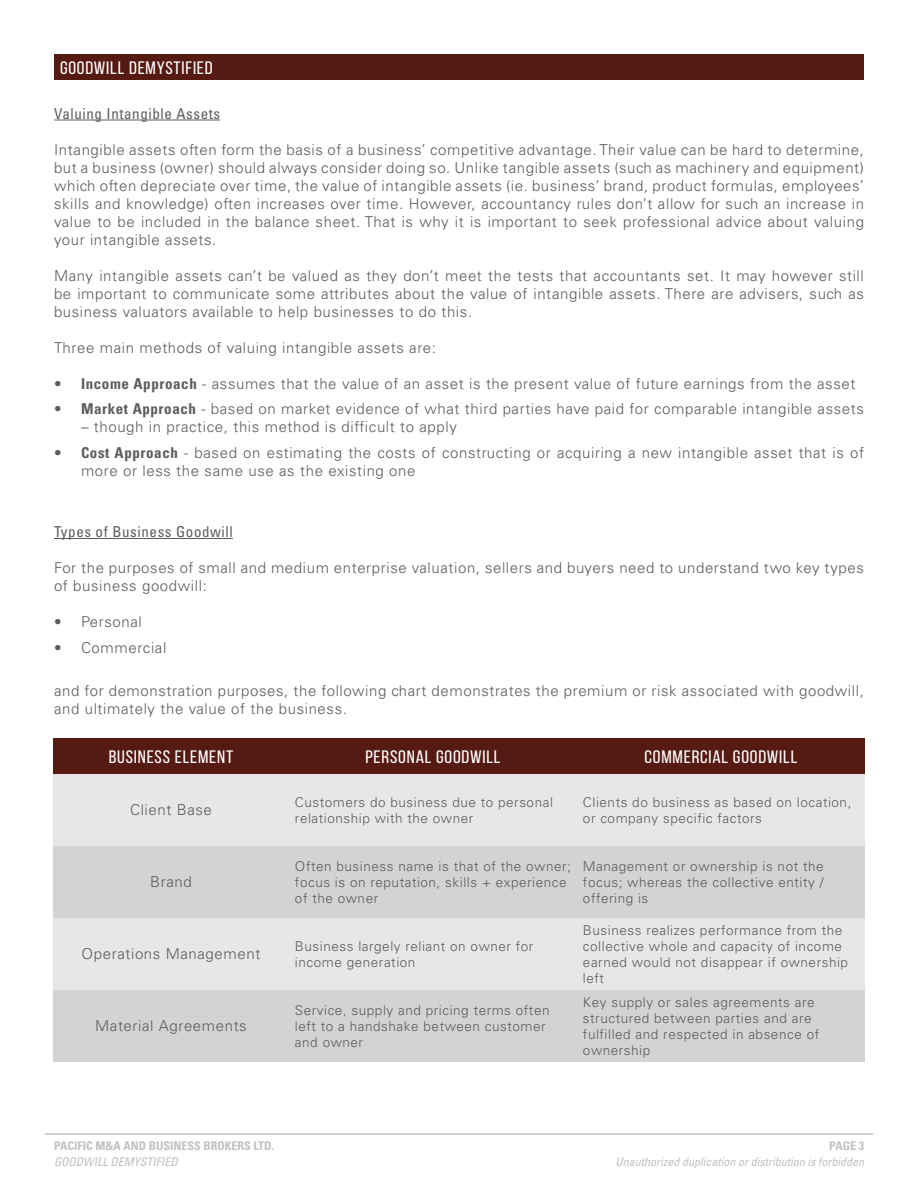
<style>
.page{position:relative;width:918px;height:1188px;background:#fff}
.page>*{position:absolute;margin:0;border:0;box-sizing:border-box;transform-origin:0 0}
.t1{font:18px "Bebas Neue";letter-spacing:.04em;color:#fff;scale:1.1 1}
.t2{font:300 15px/18px "Univers LT Std";letter-spacing:.04em;color:#5c5c5c}
.t3{font:condensed 15px "Univers LT Std";letter-spacing:.04em;color:#5c5c5c}
.t4{font:300 13.5px/16.2px "Univers LT Std";letter-spacing:.04em;color:#5c5c5c}
.t5{font:italic condensed 12px "Univers LT Std";color:#c2c1c0}
.t6{font:700 condensed 12px "Univers LT Std";color:#c2c1c0}
.s1{font-weight:700;font-stretch:condensed}
</style>
<div class="page">
<hr style="left:45px;top:1133px;width:828px;height:2px;background:#c2c1c0">
<hr style="left:54px;top:120px;width:166px;height:1px;background:#5c5c5c">
<hr style="left:54px;top:538px;width:179px;height:1px;background:#5c5c5c">
<div style="left:54px;top:54px;width:810px;height:26px;background:#551a11"></div>
<div style="left:53px;top:738px;width:812px;height:36px;background:#551a12"></div>
<div style="left:53px;top:774px;width:812px;height:72px;background:#e7e7e7"></div>
<div style="left:53px;top:846px;width:812px;height:72px;background:#d1d3d4"></div>
<div style="left:53px;top:918px;width:812px;height:72px;background:#e6e7e8"></div>
<div style="left:53px;top:990px;width:812px;height:72px;background:#d1d3d5"></div>
<p class="t1" style="left:60px;top:58px;width:140px">GOODWILL DEMYSTIFIED</p>
<p class="t3" style="left:54px;top:104px;width:168px">Valuing Intangible Assets</p>
<p class="t2" style="left:54px;top:140px;width:812px;text-align:justify">Intangible assets often form the basis of a business’ competitive advantage. Their value can be hard to determine, but a business (owner) should always consider doing so. Unlike tangible assets (such as machinery and equipment) which often depreciate over time, the value of intangible assets (ie. business’ brand, product formulas, employees’ skills and knowledge) often increases over time. However, accountancy rules don’t allow for such an increase in value to be included in the balance sheet. That is why it is important to seek professional advice about valuing your intangible assets.</p>
<p class="t2" style="left:54px;top:266px;width:812px;text-align:justify">Many intangible assets can’t be valued as they don’t meet the tests that accountants set. It may however still be important to communicate some attributes about the value of intangible assets. There are advisers, such as business valuators available to help businesses to do this.</p>
<p class="t2" style="left:54px;top:338px;width:384px">Three main methods of valuing intangible assets are:</p>
<p class="t2" style="left:54px;top:374px;width:803px">• <span class="s1">Income Approach</span> - assumes that the value of an asset is the present value of future earnings from the asset</p>
<p class="t2" style="left:54px;top:400px;width:811px">• <span class="s1">Market Approach</span> - based on market evidence of what third parties have paid for comparable intangible assets</p>
<p class="t2" style="left:81px;top:418px;width:377px">– though in practice, this method is difficult to apply</p>
<p class="t2" style="left:81px;top:443px;width:785px;text-indent:-27px">• <span class="s1">Cost Approach</span> - based on estimating the costs of constructing or acquiring a new intangible asset that is of more or less the same use as the existing one</p>
<p class="t3" style="left:54px;top:522px;width:180px">Types of Business Goodwill</p>
<p class="t2" style="left:54px;top:559px;width:811px">For the purposes of small and medium enterprise valuation, sellers and buyers need to understand two key types of business goodwill:</p>
<p class="t2" style="left:54px;top:613px;width:89px">• Personal</p>
<p class="t2" style="left:54px;top:638px;width:114px">• Commercial</p>
<p class="t2" style="left:54px;top:682px;width:811px">and for demonstration purposes, the following chart demonstrates the premium or risk associated with goodwill, and ultimately the value of the business.</p>
<p class="t1" style="left:109px;top:747px;width:115px">BUSINESS ELEMENT</p>
<p class="t1" style="left:365px;top:747px;width:124px">PERSONAL GOODWILL</p>
<p class="t1" style="left:645px;top:747px;width:140px">COMMERCIAL GOODWILL</p>
<p class="t2" style="left:130px;top:801px;width:83px">Client Base</p>
<p class="t4" style="left:295px;top:794px;width:260px">Customers do business due to personal relationship with the owner</p>
<p class="t4" style="left:583px;top:794px;width:270px">Clients do business as based on location, or company specific factors</p>
<p class="t2" style="left:150px;top:873px;width:43px">Brand</p>
<p class="t4" style="left:295px;top:858px;width:277px">Often business name is that of the owner; focus is on reputation, skills + experience of the owner</p>
<p class="t4" style="left:583px;top:858px;width:242px;text-align:justify">Management or ownership is not the focus; whereas the collective entity / offering is</p>
<p class="t2" style="left:82px;top:945px;width:180px">Operations Management</p>
<p class="t4" style="left:295px;top:938px;width:240px">Business largely reliant on owner for income generation</p>
<p class="t4" style="left:583px;top:922px;width:267px">Business realizes performance from the collective whole and capacity of income earned would not disappear if ownership left</p>
<p class="t2" style="left:95px;top:1017px;width:153px">Material Agreements</p>
<p class="t4" style="left:295px;top:1002px;width:256px">Service, supply and pricing terms often left to a handshake between customer and owner</p>
<p class="t4" style="left:583px;top:994px;width:238px">Key supply or sales agreements are structured between parties and are fulfilled and respected in absence of ownership</p>
<p class="t6" style="left:54px;top:1139px;width:222px">PACIFIC M&amp;A AND BUSINESS BROKERS LTD.</p>
<p class="t5" style="left:54px;top:1154px;width:125px">GOODWILL DEMYSTIFIED</p>
<p class="t6" style="left:829px;top:1139px;width:36px">PAGE 3</p>
<p class="t5" style="left:615px;top:1154px;width:250px">Unauthorized duplication or distribution is forbidden</p>
</div>
